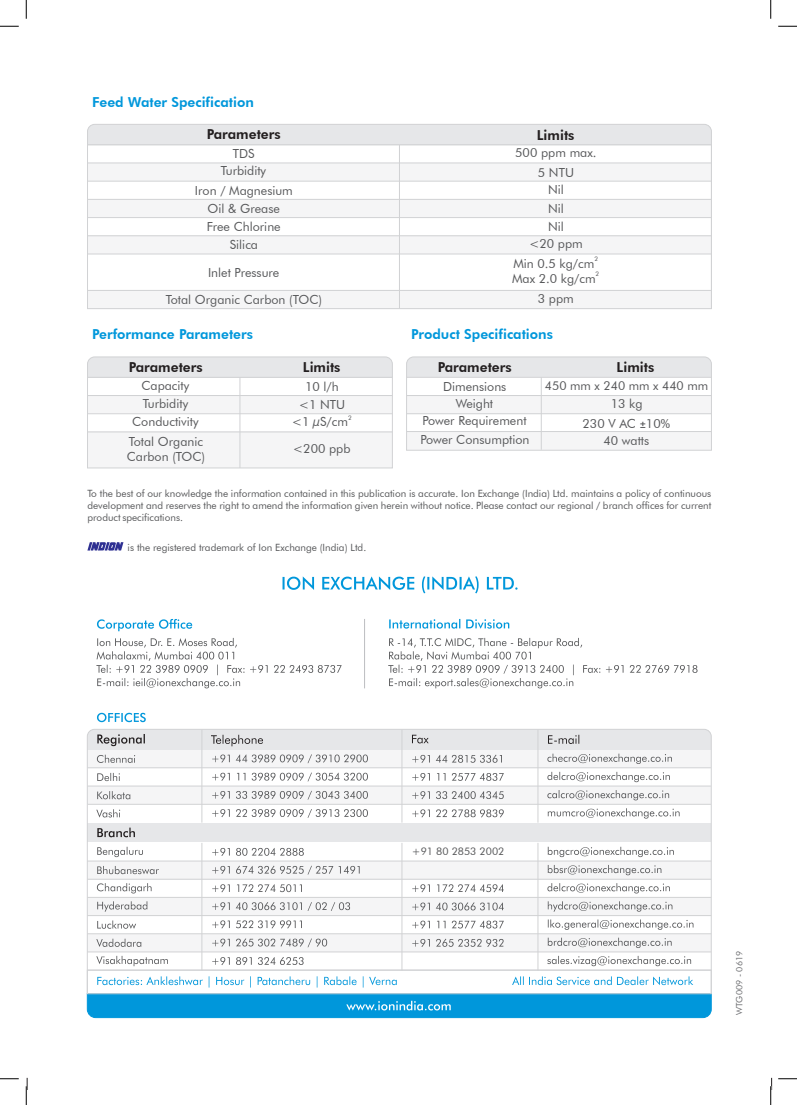
<style>
.page{position:relative;width:797px;height:1105px;background:#fff}
.page>*{position:absolute;margin:0;border:0;box-sizing:border-box;transform-origin:0 0}
.t1{font:800 13.75px "Futura BT";color:#0097db}
.t2{font:800 13.75px "Futura BT";color:#231f20}
.t3{font:12.5px/18.1px "Futura BT";color:#57585a;text-align:center}
.t4{font:12.25px "Futura BT";color:#57585a}
.t5{font:10.5px "Futura BT";color:#57585a}
.t6{font:10px/12px "Futura BT";color:#57585a;text-align:justify}
.t7{font:8.75px "Futura BT";color:#6c6d70}
.t8{font:6.25px "Futura BT";color:#57585a}
.s1{font-family:"Adobe Caslon Pro";font-weight:700}
</style>
<div class="page">
<svg style="left:87px;top:124px;width:625px;height:185px"></svg>
<hr style="left:87px;top:144px;width:624px;height:1px;background:#d1d2d4">
<hr style="left:87px;top:163px;width:624px;height:1px;background:#d1d2d4">
<hr style="left:87px;top:181px;width:624px;height:1px;background:#d1d2d4">
<hr style="left:87px;top:199px;width:624px;height:1px;background:#d1d2d4">
<hr style="left:87px;top:217px;width:624px;height:1px;background:#d1d2d4">
<hr style="left:87px;top:235px;width:624px;height:1px;background:#d1d2d4">
<hr style="left:87px;top:254px;width:624px;height:1px;background:#d1d2d4">
<hr style="left:87px;top:290px;width:624px;height:1px;background:#d1d2d4">
<svg style="left:87px;top:356px;width:306px;height:113px"></svg>
<svg style="left:282px;top:576px;width:235px;height:17px"></svg>
<svg style="left:97px;top:713px;width:49px;height:9px"></svg>
<svg style="left:87px;top:994px;width:625px;height:24px"></svg>
<svg style="left:87px;top:729px;width:625px;height:265px"></svg>
<svg style="left:97px;top:755px;width:38px;height:8px"></svg>
<svg style="left:97px;top:773px;width:23px;height:8px"></svg>
<svg style="left:96px;top:809px;width:24px;height:8px"></svg>
<svg style="left:97px;top:791px;width:33px;height:8px"></svg>
<svg style="left:97px;top:847px;width:46px;height:10px"></svg>
<svg style="left:97px;top:866px;width:62px;height:8px"></svg>
<svg style="left:97px;top:901px;width:50px;height:11px"></svg>
<svg style="left:97px;top:883px;width:54px;height:10px"></svg>
<svg style="left:97px;top:920px;width:39px;height:9px"></svg>
<svg style="left:96px;top:939px;width:45px;height:8px"></svg>
<svg style="left:96px;top:956px;width:72px;height:10px"></svg>
<svg style="left:97px;top:828px;width:38px;height:9px"></svg>
<svg style="left:97px;top:734px;width:48px;height:12px"></svg>
<hr style="left:201px;top:730px;width:1px;height:93px;background:#d1d2d4">
<hr style="left:201px;top:843px;width:1px;height:127px;background:#d1d2d4">
<svg style="left:212px;top:754px;width:156px;height:9px"></svg>
<svg style="left:212px;top:773px;width:156px;height:8px"></svg>
<svg style="left:212px;top:809px;width:156px;height:9px"></svg>
<svg style="left:212px;top:791px;width:156px;height:9px"></svg>
<svg style="left:212px;top:848px;width:92px;height:8px"></svg>
<svg style="left:212px;top:866px;width:147px;height:8px"></svg>
<svg style="left:212px;top:902px;width:138px;height:9px"></svg>
<svg style="left:212px;top:884px;width:90px;height:8px"></svg>
<svg style="left:212px;top:920px;width:90px;height:8px"></svg>
<svg style="left:212px;top:938px;width:115px;height:9px"></svg>
<svg style="left:212px;top:957px;width:91px;height:8px"></svg>
<svg style="left:211px;top:735px;width:52px;height:11px"></svg>
<hr style="left:401px;top:730px;width:1px;height:93px;background:#d1d2d4">
<hr style="left:401px;top:843px;width:1px;height:127px;background:#d1d2d4">
<svg style="left:412px;top:755px;width:90px;height:8px"></svg>
<svg style="left:412px;top:773px;width:92px;height:8px"></svg>
<svg style="left:412px;top:809px;width:92px;height:8px"></svg>
<svg style="left:412px;top:791px;width:92px;height:8px"></svg>
<svg style="left:412px;top:902px;width:92px;height:9px"></svg>
<svg style="left:412px;top:884px;width:92px;height:8px"></svg>
<svg style="left:412px;top:921px;width:92px;height:8px"></svg>
<svg style="left:412px;top:939px;width:91px;height:8px"></svg>
<svg style="left:412px;top:735px;width:16px;height:8px"></svg>
<hr style="left:537px;top:730px;width:1px;height:93px;background:#d1d2d4">
<hr style="left:537px;top:843px;width:1px;height:127px;background:#d1d2d4">
<svg style="left:547px;top:754px;width:125px;height:10px"></svg>
<svg style="left:547px;top:772px;width:123px;height:10px"></svg>
<svg style="left:548px;top:808px;width:131px;height:11px"></svg>
<svg style="left:547px;top:790px;width:122px;height:10px"></svg>
<svg style="left:548px;top:847px;width:125px;height:10px"></svg>
<svg style="left:548px;top:865px;width:113px;height:10px"></svg>
<svg style="left:548px;top:901px;width:124px;height:11px"></svg>
<svg style="left:547px;top:883px;width:123px;height:10px"></svg>
<svg style="left:548px;top:919px;width:145px;height:11px"></svg>
<svg style="left:548px;top:938px;width:123px;height:10px"></svg>
<svg style="left:547px;top:956px;width:144px;height:10px"></svg>
<svg style="left:548px;top:735px;width:31px;height:9px"></svg>
<hr style="left:364px;top:619px;width:1px;height:69px;background:#bcbdc0">
<svg style="left:389px;top:619px;width:120px;height:10px"></svg>
<svg style="left:388px;top:638px;width:309px;height:50px"></svg>
<svg style="left:97px;top:619px;width:95px;height:12px"></svg>
<svg style="left:96px;top:638px;width:246px;height:50px"></svg>
<svg style="left:87px;top:542px;width:36px;height:9px"></svg>
<hr style="left:240px;top:377px;width:1px;height:91px;background:#d1d2d4">
<hr style="left:87px;top:377px;width:305px;height:1px;background:#d1d2d4">
<hr style="left:87px;top:395px;width:305px;height:1px;background:#d1d2d4">
<hr style="left:87px;top:413px;width:305px;height:1px;background:#d1d2d4">
<hr style="left:87px;top:432px;width:305px;height:1px;background:#d1d2d4">
<svg style="left:406px;top:356px;width:306px;height:95px"></svg>
<svg style="left:0;top:25px;width:19px;height:2px"></svg>
<svg style="left:778px;top:25px;width:19px;height:2px"></svg>
<svg style="left:0;top:1078px;width:19px;height:1px"></svg>
<svg style="left:778px;top:1078px;width:19px;height:1px"></svg>
<svg style="left:25px;top:0;width:2px;height:19px"></svg>
<svg style="left:25px;top:1078px;width:3px;height:27px"></svg>
<svg style="left:770px;top:0;width:1px;height:19px"></svg>
<svg style="left:770px;top:1078px;width:2px;height:27px"></svg>
<h1 class="t1" style="left:92px;top:94px;width:163px">Feed Water Specification</h1>
<h1 class="t2" style="left:207px;top:126px;width:75px">Parameters</h1>
<h1 class="t2" style="left:537px;top:126px;width:39px">Limits</h1>
<p class="t3" style="left:221px;top:145px;width:47px;line-height:17.1px">TDS<br>Turbidity</p>
<p class="t3" style="left:195px;top:181px;width:99px">Iron / Magnesium</p>
<p class="t3" style="left:207px;top:217px;width:75px">Free Chlorine</p>
<p class="t3" style="left:515px;top:143px;width:83px;line-height:19.5px">500 ppm max.<br>5 NTU</p>
<p class="t3" style="left:548px;top:181px;width:17px">Nil</p>
<p class="t3" style="left:548px;top:217px;width:17px">Nil</p>
<p class="t3" style="left:207px;top:199px;width:74px">Oil &amp; Grease</p>
<p class="t3" style="left:230px;top:235px;width:30px">Silica</p>
<p class="t3" style="left:166px;top:259px;width:158px;line-height:27.2px">Inlet Pressure<br>Total Organic Carbon (TOC)</p>
<p class="t3" style="left:548px;top:199px;width:17px">Nil</p>
<p class="t3" style="left:529px;top:235px;width:55px">&lt;20 ppm</p>
<p class="t8" style="left:594px;top:255px;width:5px">2</p>
<p class="t3" style="left:513px;top:254px;width:83px">Min 0.5 kg/cm</p>
<p class="t8" style="left:595px;top:270px;width:5px">2</p>
<p class="t3" style="left:512px;top:268px;width:85px;line-height:20.4px">Max 2.0 kg/cm<br>3 ppm</p>
<h1 class="t1" style="left:92px;top:326px;width:162px">Performance Parameters</h1>
<h1 class="t2" style="left:129px;top:359px;width:75px">Parameters</h1>
<h1 class="t2" style="left:303px;top:359px;width:39px">Limits</h1>
<p class="t3" style="left:132px;top:376px;width:68px">Capacity<br>Turbidity<br>Conductivity</p>
<p class="t3" style="left:127px;top:434px;width:80px;line-height:15px;text-align:left">Total Organic<br>Carbon (TOC)</p>
<p class="t3" style="left:299px;top:377px;width:48px">10 l/h &lt;1 NTU</p>
<p class="t8" style="left:348px;top:414px;width:5px">2</p>
<p class="t3" style="left:292px;top:408px;width:60px;line-height:27px;text-align:left">&lt;1 µS/cm &lt;200 ppb</p>
<h1 class="t1" style="left:411px;top:326px;width:143px">Product Specifications</h1>
<h1 class="t2" style="left:438px;top:359px;width:75px">Parameters</h1>
<h1 class="t2" style="left:616px;top:359px;width:39px">Limits</h1>
<p class="t3" style="left:443px;top:377px;width:65px">Dimensions</p>
<p class="t4" style="left:545px;top:379px;width:165px">450 mm x 240 mm x 440 mm</p>
<p class="t3" style="left:420px;top:395px;width:111px;line-height:17.8px">Weight<br>Power Requirement<br>Power Consumption</p>
<p class="t3" style="left:582px;top:394px;width:89px;line-height:19.2px">13 kg<br>230 V AC <span class="s1">±</span>10%</p>
<p class="t3" style="left:603px;top:431px;width:47px">40 watts</p>
<p class="t6" style="left:87px;top:487px;width:625px">To the best of our knowledge the information contained in this publication is accurate. Ion Exchange (India) Ltd. maintains a policy of continuous development and reserves the right to amend the information given herein without notice. Please contact our regional / branch offices for current product specifications.</p>
<p class="t6" style="left:127px;top:541px;width:240px">is the registered trademark of Ion Exchange (India) Ltd.</p>
<p class="t5" style="left:412px;top:845px;width:94px">+91 80 2853 2002</p>
<p class="t7" style="left:734px;top:1015px;width:66px;rotate:-90deg">WTG009 - 0619</p>
</div>
